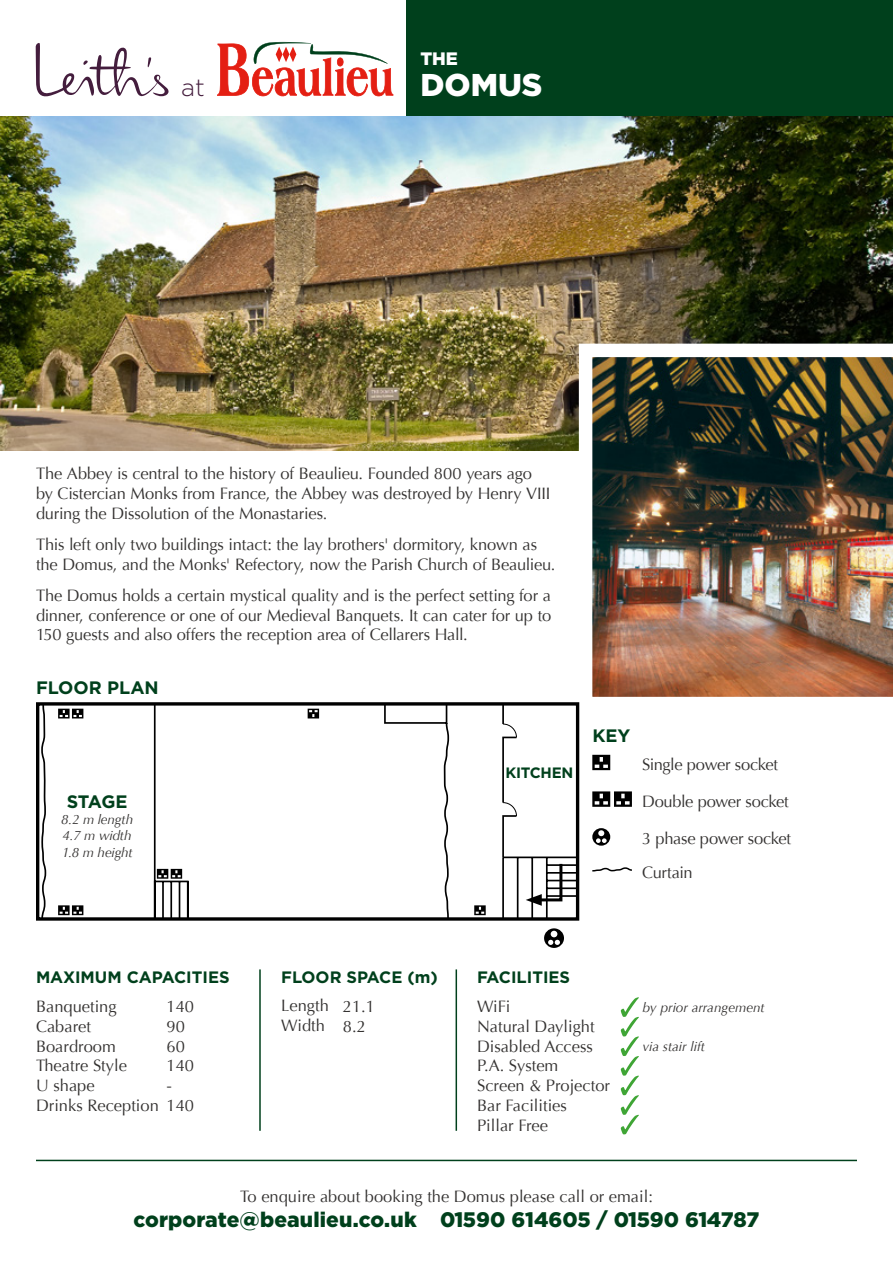
<style>
.page{position:relative;width:893px;height:1263px;background:#fff}
.page>*{position:absolute;margin:0;border:0;box-sizing:border-box;transform-origin:0 0}
.t1{font:900 31.5px "Gotham";color:#fff}
.t2{font:300 24.3px "Gotham";color:#441d3d}
.t3{font:900 21px "Gotham";color:#00401c}
.t4{font:700 18px "Gotham";color:#00401c}
.t5{font:900 18px "Gotham";color:#fff}
.t6{font:16.5px/19.8px "Optima";letter-spacing:-.005em;color:#343231}
.t7{font:700 16.5px "Gotham";color:#00401c}
.t8{font:16.5px "Optima";letter-spacing:-.03em;color:#343231}
.t9{font:700 15px "Gotham";letter-spacing:-.02em;color:#00401c}
.t10{font:italic 13.5px/16.2px "Optima";color:#343231;text-align:justify}
</style>
<div class="page">
<div style="left:407px;top:0;width:486px;height:138px;background:#00401c"></div>
<svg style="left:36px;top:43px;width:133px;height:54px"></svg>
<svg style="left:217px;top:42px;width:176px;height:54px"></svg>
<img style="left:0;top:116px;width:893px;height:335px">
<svg style="left:592px;top:755px;width:18px;height:15px"></svg>
<svg style="left:592px;top:791px;width:40px;height:16px"></svg>
<svg style="left:592px;top:828px;width:18px;height:18px"></svg>
<svg style="left:592px;top:867px;width:40px;height:5px"></svg>
<hr style="left:36px;top:1160px;width:821px;height:1px;background:#00401c">
<img style="left:572px;top:337px;width:321px;height:380px">
<hr style="left:259px;top:969px;width:2px;height:162px;background:#00401c">
<hr style="left:456px;top:969px;width:1px;height:162px;background:#00401c">
<svg style="left:621px;top:997px;width:18px;height:137px"></svg>
<svg style="left:40px;top:702px;width:539px;height:219px"></svg>
<svg style="left:474px;top:905px;width:12px;height:10px"></svg>
<svg style="left:501px;top:702px;width:17px;height:157px"></svg>
<svg style="left:544px;top:928px;width:20px;height:20px"></svg>
<svg style="left:58px;top:905px;width:25px;height:10px"></svg>
<svg style="left:58px;top:709px;width:25px;height:9px"></svg>
<svg style="left:157px;top:869px;width:25px;height:10px"></svg>
<svg style="left:308px;top:709px;width:11px;height:9px"></svg>
<p class="t5" style="left:420px;top:46px;width:39px">THE</p>
<h2 class="t2" style="left:181px;top:72px;width:25px">at</h2>
<h1 class="t1" style="left:420px;top:63px;width:124px">DOMUS</h1>
<p class="t6" style="left:36px;top:464px;width:516px">The Abbey is central to the history of Beaulieu. Founded 800 years ago by Cistercian Monks from France, the Abbey was destroyed by Henry VIII during the Dissolution of the Monastaries.</p>
<p class="t6" style="left:36px;top:535px;width:521px">This left only two buildings intact: the lay brothers' dormitory, known as the Domus, and the Monks' Refectory, now the Parish Church of Beaulieu.</p>
<p class="t6" style="left:36px;top:586px;width:517px;text-align:justify">The Domus holds a certain mystical quality and is the perfect setting for a dinner, conference or one of our Medieval Banquets. It can cater for up to 150 guests and also offers the reception area of Cellarers Hall.</p>
<p class="t4" style="left:36px;top:676px;width:124px">FLOOR PLAN</p>
<p class="t4" style="left:67px;top:790px;width:62px">STAGE</p>
<p class="t10" style="left:61px;top:811px;width:74px">8.2 m length 4.7 m width 1.8 m height</p>
<p class="t9" style="left:505px;top:763px;width:69px">KITCHEN</p>
<p class="t4" style="left:592px;top:723px;width:40px">KEY</p>
<p class="t8" style="left:642px;top:755px;width:137px">Single power socket</p>
<p class="t6" style="left:642px;top:791px;width:148px">Double power socket</p>
<p class="t6" style="left:642px;top:822px;width:150px;line-height:33.6px">3 phase power socket<br>Curtain</p>
<p class="t7" style="left:36px;top:966px;width:195px">MAXIMUM CAPACITIES</p>
<p class="t6" style="left:36px;top:997px;width:124px">Banqueting<br>Cabaret<br>Boardroom<br>Theatre Style<br>U shape<br>Drinks Reception</p>
<p class="t6" style="left:167px;top:997px;width:29px">140<br>90<br>60<br>140 -<br>140</p>
<p class="t7" style="left:281px;top:966px;width:158px">FLOOR SPACE (m)</p>
<p class="t6" style="left:281px;top:996px;width:49px">Length<br>Width</p>
<p class="t6" style="left:343px;top:997px;width:34px">21.1<br>8.2</p>
<p class="t7" style="left:477px;top:966px;width:95px">FACILITIES</p>
<p class="t6" style="left:477px;top:997px;width:134px">WiFi<br>Natural Daylight<br>Disabled Access<br>P.A. System<br>Screen &amp; Projector<br>Bar Facilities<br>Pillar Free</p>
<p class="t10" style="left:642px;top:999px;width:124px">by prior arrangement</p>
<p class="t10" style="left:642px;top:1038px;width:64px">via stair lift</p>
<p class="t6" style="left:240px;top:1186px;width:414px">To enquire about booking the Domus please call or email:</p>
<p class="t3" style="left:134px;top:1205px;width:627px">corporate@beaulieu.co.uk 01590 614605 / 01590 614787</p>
</div>
